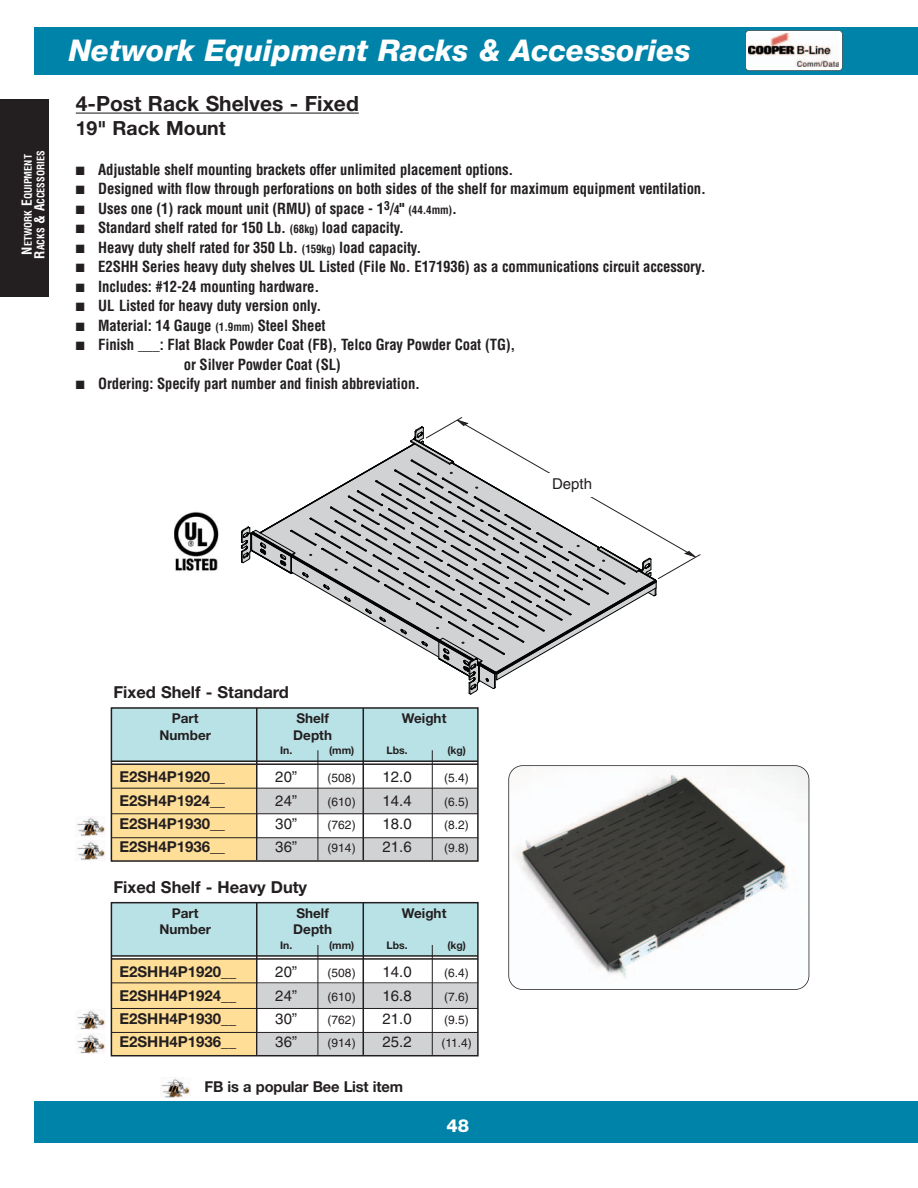
<style>
.page{position:relative;width:918px;height:1188px;background:#fff}
.page>*{position:absolute;margin:0;border:0;box-sizing:border-box;transform-origin:0 0}
.t1{font:italic 800 30px "Helvetica Neue";color:#fff}
.t2{font:700 21px "Helvetica Neue";color:#231f20}
.t3{font:700 19.5px "Helvetica Neue";color:#231f20}
.t4{font:800 18px "Helvetica Neue";color:#fff}
.t5{font:700 16.5px "Helvetica Neue";color:#231f20}
.t6{font:700 condensed 15px/19.5px "Helvetica";letter-spacing:-.01em;color:#231f20}
.t7{font:700 15px "Helvetica Neue";color:#231f20}
.t8{font:15px "Helvetica";color:#231f20}
.t9{font:700 13.5px "Helvetica Neue";color:#231f20}
.t10{font:12px "Helvetica";color:#231f20}
.t11{font:700 10.5px "Helvetica Neue";color:#231f20}
.t12{font:700 condensed 10.2px/12.8px "Helvetica";color:#fff;text-align:center}
.s1{font-size:13.5px}
.s2{font-size:12px}
.s3{font-size:11.25px}
</style>
<div class="page">
<div style="left:34px;top:1101px;width:884px;height:41px;background:#0083a9"></div>
<div style="left:34px;top:27px;width:884px;height:47px;background:#0083a9"></div>
<div style="left:746px;top:31px;width:96px;height:40px;background:#fff;border-radius:4px"></div>
<img style="left:749px;top:33px;width:90px;height:34px">
<div style="left:745px;top:30px;width:98px;height:41px;border:1px solid #231f20;border-radius:4px"></div>
<hr style="left:76px;top:113px;width:283px;height:1px;background:#231f20">
<div style="left:112px;top:765px;width:145px;height:96px;background:#ffde97"></div>
<div style="left:259px;top:789px;width:219px;height:24px;background:#d1d2d4"></div>
<div style="left:259px;top:838px;width:219px;height:22px;background:#d1d2d4"></div>
<div style="left:111px;top:708px;width:367px;height:53px;background:#b9e2e7"></div>
<div style="left:111px;top:707px;width:368px;height:155px;border:2px solid #231f20"></div>
<hr style="left:111px;top:788px;width:367px;height:1px;background:#231f20">
<hr style="left:111px;top:814px;width:367px;height:1px;background:#231f20">
<hr style="left:111px;top:837px;width:367px;height:1px;background:#231f20">
<hr style="left:432px;top:750px;width:1px;height:110px;background:#231f20">
<hr style="left:318px;top:750px;width:1px;height:110px;background:#231f20">
<hr style="left:256px;top:708px;width:2px;height:152px;background:#231f20">
<hr style="left:363px;top:708px;width:1px;height:152px;background:#231f20">
<hr style="left:111px;top:760px;width:367px;height:2px;background:#231f20">
<hr style="left:111px;top:763px;width:367px;height:2px;background:#231f20">
<svg style="left:241px;top:417px;width:460px;height:278px"></svg>
<div style="left:535px;top:473px;width:74px;height:24px;background:#fff"></div>
<img style="left:509px;top:766px;width:300px;height:223px;border-radius:14px">
<div style="left:508px;top:765px;width:301px;height:225px;border:2px solid #231f20;border-radius:14px"></div>
<div style="left:112px;top:685px;width:272px;height:19px;background:#fff"></div>
<div style="left:112px;top:959px;width:145px;height:96px;background:#ffde97"></div>
<div style="left:259px;top:984px;width:219px;height:24px;background:#d1d2d4"></div>
<div style="left:259px;top:1033px;width:219px;height:22px;background:#d1d2d4"></div>
<div style="left:111px;top:903px;width:367px;height:53px;background:#b9e2e7"></div>
<div style="left:111px;top:902px;width:368px;height:154px;border:2px solid #231f20"></div>
<hr style="left:111px;top:983px;width:367px;height:1px;background:#231f20">
<hr style="left:111px;top:1008px;width:367px;height:1px;background:#231f20">
<hr style="left:111px;top:1032px;width:367px;height:1px;background:#231f20">
<hr style="left:432px;top:945px;width:1px;height:110px;background:#231f20">
<hr style="left:318px;top:945px;width:1px;height:110px;background:#231f20">
<hr style="left:256px;top:903px;width:2px;height:152px;background:#231f20">
<hr style="left:363px;top:903px;width:1px;height:152px;background:#231f20">
<hr style="left:111px;top:955px;width:367px;height:2px;background:#231f20">
<hr style="left:111px;top:958px;width:367px;height:2px;background:#231f20">
<img style="left:161px;top:1078px;width:30px;height:20px">
<img style="left:75px;top:816px;width:30px;height:20px">
<img style="left:75px;top:840px;width:30px;height:20px">
<img style="left:77px;top:1010px;width:28px;height:20px">
<img style="left:77px;top:1034px;width:28px;height:20px">
<img style="left:174px;top:512px;width:45px;height:59px">
<div style="left:0;top:99px;width:50px;height:198px;background:#231f20"></div>
<p class="t12" style="left:22px;top:259px;width:110px;rotate:-90deg"><span class="s1">N</span>ETWORK <span class="s1">E</span>QUIPMENT<br><span class="s1">R</span>ACKS <span class="s1">&amp; A</span>CCESSORIES</p>
<h1 class="t1" style="left:69px;top:39px;width:624px">Network Equipment Racks &amp; Accessories</h1>
<h2 class="t2" style="left:76px;top:96px;width:285px">4-Post Rack Shelves - Fixed</h2>
<h3 class="t3" style="left:76px;top:121px;width:151px">19" Rack Mount</h3>
<p class="t6" style="left:76px;top:160px;width:439px">■ Adjustable shelf mounting brackets offer unlimited placement options.</p>
<p class="t6" style="left:76px;top:179px;width:632px">■ Designed with flow through perforations on both sides of the shelf for maximum equipment ventilation.</p>
<p class="t6" style="left:76px;top:199px;width:383px">■ Uses one (1) rack mount unit (RMU) of space - 1<sup>3</sup>/<span class="s2">4</span>" <span class="s3">(44.4mm)</span>.</p>
<p class="t6" style="left:76px;top:218px;width:330px">■ Standard shelf rated for 150 Lb. <span class="s3">(68kg)</span> load capacity.</p>
<p class="t6" style="left:76px;top:238px;width:347px">■ Heavy duty shelf rated for 350 Lb. <span class="s3">(159kg)</span> load capacity.</p>
<p class="t6" style="left:76px;top:257px;width:631px">■ E2SHH Series heavy duty shelves UL Listed (File No. E171936) as a communications circuit accessory.</p>
<p class="t6" style="left:76px;top:277px;width:245px">■ Includes: #12-24 mounting hardware.</p>
<p class="t6" style="left:76px;top:296px;width:247px">■ UL Listed for heavy duty version only.</p>
<p class="t6" style="left:76px;top:316px;width:251px">■ Material: 14 Gauge <span class="s3">(1.9mm)</span> Steel Sheet</p>
<p class="t6" style="left:184px;top:335px;width:333px;text-indent:-108px">■ Finish ___: Flat Black Powder Coat (FB), Telco Gray Powder Coat (TG), or Silver Powder Coat (SL)</p>
<p class="t6" style="left:76px;top:374px;width:346px">■ Ordering: Specify part number and finish abbreviation.</p>
<p class="t8" style="left:552px;top:478px;width:42px">Depth</p>
<p class="t5" style="left:114px;top:686px;width:177px">Fixed Shelf - Standard</p>
<p class="t9" style="left:172px;top:714px;width:28px">Part</p>
<p class="t9" style="left:296px;top:714px;width:34px">Shelf</p>
<p class="t9" style="left:402px;top:714px;width:46px">Weight</p>
<p class="t9" style="left:160px;top:730px;width:53px">Number</p>
<p class="t9" style="left:293px;top:730px;width:40px">Depth</p>
<p class="t11" style="left:280px;top:746px;width:14px">In.</p>
<p class="t11" style="left:329px;top:746px;width:27px">(mm)</p>
<p class="t11" style="left:387px;top:746px;width:23px">Lbs.</p>
<p class="t11" style="left:447px;top:746px;width:20px">(kg)</p>
<p class="t7" style="left:119px;top:771px;width:107px">E2SH4P1920__</p>
<p class="t8" style="left:275px;top:771px;width:23px">20”</p>
<p class="t10" style="left:328px;top:773px;width:29px">(508)</p>
<p class="t8" style="left:383px;top:771px;width:31px">12.0</p>
<p class="t10" style="left:444px;top:773px;width:26px">(5.4)</p>
<p class="t7" style="left:119px;top:795px;width:107px">E2SH4P1924__</p>
<p class="t8" style="left:275px;top:795px;width:23px">24”</p>
<p class="t10" style="left:328px;top:797px;width:29px">(610)</p>
<p class="t8" style="left:383px;top:795px;width:31px">14.4</p>
<p class="t10" style="left:444px;top:797px;width:26px">(6.5)</p>
<p class="t7" style="left:119px;top:819px;width:107px">E2SH4P1930__</p>
<p class="t8" style="left:275px;top:818px;width:23px">30”</p>
<p class="t10" style="left:328px;top:821px;width:29px">(762)</p>
<p class="t8" style="left:383px;top:818px;width:31px">18.0</p>
<p class="t10" style="left:444px;top:821px;width:26px">(8.2)</p>
<p class="t7" style="left:119px;top:842px;width:107px">E2SH4P1936__</p>
<p class="t8" style="left:275px;top:842px;width:23px">36”</p>
<p class="t10" style="left:328px;top:844px;width:29px">(914)</p>
<p class="t8" style="left:383px;top:842px;width:31px">21.6</p>
<p class="t10" style="left:444px;top:844px;width:26px">(9.8)</p>
<p class="t5" style="left:114px;top:881px;width:195px">Fixed Shelf - Heavy Duty</p>
<p class="t9" style="left:172px;top:909px;width:28px">Part</p>
<p class="t9" style="left:296px;top:909px;width:34px">Shelf</p>
<p class="t9" style="left:402px;top:909px;width:46px">Weight</p>
<p class="t9" style="left:160px;top:925px;width:53px">Number</p>
<p class="t9" style="left:293px;top:925px;width:40px">Depth</p>
<p class="t11" style="left:280px;top:941px;width:14px">In.</p>
<p class="t11" style="left:329px;top:941px;width:27px">(mm)</p>
<p class="t11" style="left:387px;top:941px;width:23px">Lbs.</p>
<p class="t11" style="left:447px;top:941px;width:20px">(kg)</p>
<p class="t7" style="left:119px;top:966px;width:118px">E2SHH4P1920__</p>
<p class="t8" style="left:275px;top:966px;width:23px">20”</p>
<p class="t10" style="left:328px;top:968px;width:29px">(508)</p>
<p class="t8" style="left:383px;top:966px;width:31px">14.0</p>
<p class="t10" style="left:444px;top:968px;width:26px">(6.4)</p>
<p class="t7" style="left:119px;top:990px;width:118px">E2SHH4P1924__</p>
<p class="t8" style="left:275px;top:990px;width:23px">24”</p>
<p class="t10" style="left:328px;top:992px;width:29px">(610)</p>
<p class="t8" style="left:383px;top:990px;width:31px">16.8</p>
<p class="t10" style="left:444px;top:992px;width:26px">(7.6)</p>
<p class="t7" style="left:119px;top:1013px;width:118px">E2SHH4P1930__</p>
<p class="t8" style="left:275px;top:1013px;width:23px">30”</p>
<p class="t10" style="left:328px;top:1015px;width:29px">(762)</p>
<p class="t8" style="left:383px;top:1013px;width:31px">21.0</p>
<p class="t10" style="left:444px;top:1015px;width:26px">(9.5)</p>
<p class="t7" style="left:119px;top:1036px;width:118px">E2SHH4P1936__</p>
<p class="t8" style="left:275px;top:1036px;width:23px">36”</p>
<p class="t10" style="left:328px;top:1039px;width:29px">(914)</p>
<p class="t8" style="left:383px;top:1036px;width:31px">25.2</p>
<p class="t10" style="left:441px;top:1039px;width:32px">(11.4)</p>
<p class="t7" style="left:205px;top:1081px;width:200px">FB is a popular Bee List item</p>
<p class="t4" style="left:447px;top:1119px;width:24px">48</p>
</div>
